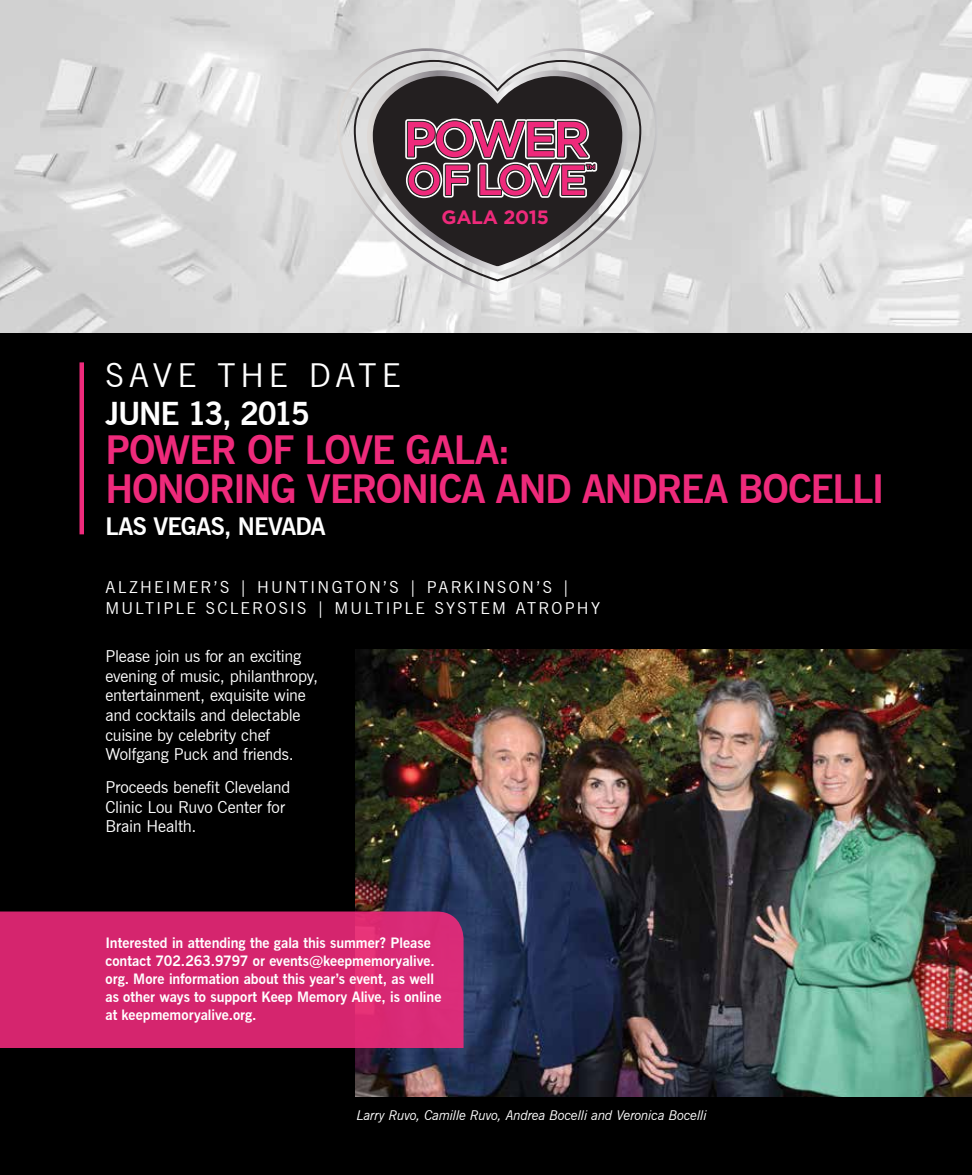
<style>
.page{position:relative;width:972px;height:1175px;background:#fff}
.page>*{position:absolute;margin:0;border:0;box-sizing:border-box;transform-origin:0 0}
.t1{font:700 39px/39px "News Gothic BT";letter-spacing:-.035em;color:#ee2a7b}
.t2{font:33px "News Gothic BT";letter-spacing:.145em;color:#fff}
.t3{font:700 31.5px "News Gothic BT";letter-spacing:-.045em;color:#fff}
.t4{font:700 24px "News Gothic BT";letter-spacing:-.025em;color:#fff}
.t5{font:700 19.35px "Gotham";letter-spacing:-.015em;color:#ee2a7b}
.t6{font:16.5px/19.5px "News Gothic BT";letter-spacing:-.01em;color:#fff}
.t7{font:16.5px/21px "News Gothic BT";letter-spacing:.135em;color:#fff}
.t8{font:700 14.25px/18px "News Gothic BT";color:#fff}
.t9{font:italic 13.5px "News Gothic BT";letter-spacing:-.02em;color:#fff}
</style>
<div class="page">
<div style="left:0;top:313px;width:972px;height:861px;background:#000"></div>
<img style="left:356px;top:650px;width:616px;height:446px">
<svg style="left:0;top:911px;width:464px;height:137px;background:#d4266f"></svg>
<hr style="left:80px;top:362px;width:4px;height:172px;background:#ee2a7b">
<img style="left:0;top:0;width:972px;height:333px">
<svg style="left:336px;top:48px;width:323px;height:248px;background:#d8d7d8"></svg>
<svg style="left:353px;top:59px;width:289px;height:223px;background:#cdcccc"></svg>
<svg style="left:364px;top:67px;width:267px;height:208px;background:#797677"></svg>
<svg style="left:405px;top:119px;width:192px;height:79px;background:#914f6a"></svg>
<p class="t5" style="left:442px;top:206px;width:109px">GALA 2015</p>
<h2 class="t2" style="left:105px;top:355px;width:297px">SAVE THE DATE</h2>
<h3 class="t3" style="left:105px;top:395px;width:206px">JUNE 13, 2015</h3>
<h1 class="t1" style="left:105px;top:430px;width:781px">POWER OF LOVE GALA:<br>HONORING VERONICA AND ANDREA BOCELLI</h1>
<h3 class="t4" style="left:105px;top:511px;width:222px">LAS VEGAS, NEVADA</h3>
<p class="t7" style="left:105px;top:576px;width:496px">ALZHEIMER’S | HUNTINGTON’S | PARKINSON’S |<br>MULTIPLE SCLEROSIS | MULTIPLE SYSTEM ATROPHY</p>
<p class="t6" style="left:105px;top:646px;width:214px">Please join us for an exciting evening of music, philanthropy, entertainment, exquisite wine and cocktails and delectable cuisine by celebrity chef<br>Wolfgang Puck and friends.</p>
<p class="t6" style="left:105px;top:777px;width:186px">Proceeds benefit Cleveland<br>Clinic Lou Ruvo Center for<br>Brain Health.</p>
<p class="t8" style="left:105px;top:933px;width:337px">Interested in attending the gala this summer? Please contact 702.263.9797 or events@keepmemoryalive. org. More information about this year’s event, as well as other ways to support Keep Memory Alive, is online at keepmemoryalive.org.</p>
<p class="t9" style="left:357px;top:1107px;width:352px">Larry Ruvo, Camille Ruvo, Andrea Bocelli and Veronica Bocelli</p>
</div>
